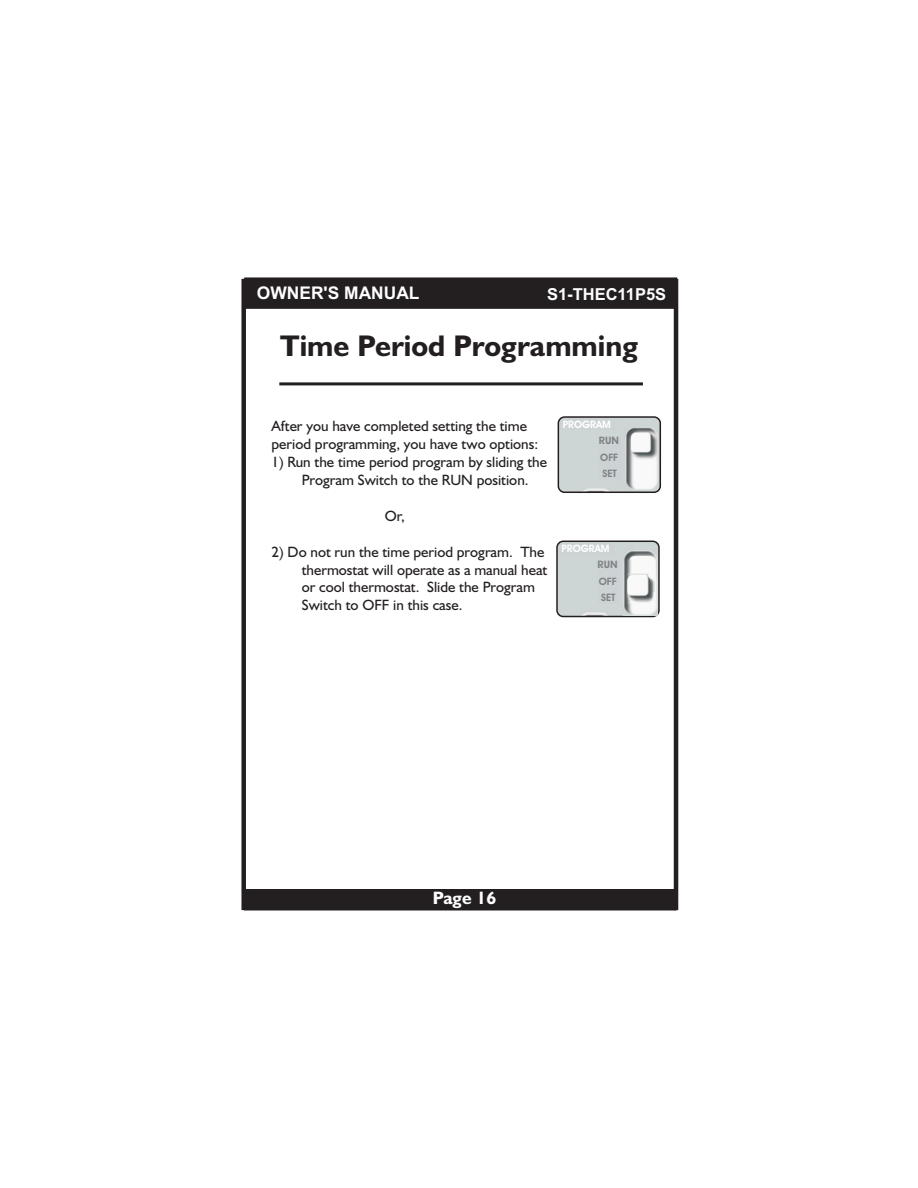
<style>
.page{position:relative;width:918px;height:1188px;background:#fff}
.page>*{position:absolute;margin:0;border:0;box-sizing:border-box;transform-origin:0 0}
.t1{font:700 30px "Humanist 521 BT";color:#231f20}
.t2{font:700 18px "Humanist 521 BT";color:#fff}
.t3{font:700 17.4px "Arial";color:#fff}
.t4{font:700 16.5px "Arial";color:#fff}
.t5{font:15px/17.9px "Humanist 521 BT";color:#231f20}
.t6{font:700 10.35px/16.4px "Avant Garde IT Cby BT";color:#808285;text-align:justify;scale:1.07 1}
.t7{font:700 10.35px "Avant Garde IT Cby BT";color:#fff}
</style>
<div class="page">
<div style="left:244px;top:278px;width:433px;height:31px;background:#231f20"></div>
<hr style="left:279px;top:382px;width:364px;height:3px;background:#231f20">
<div style="left:241px;top:279px;width:5px;height:631px;background:#231f20"></div>
<hr style="left:674px;top:279px;width:4px;height:631px;background:#231f20">
<div style="left:246px;top:889px;width:428px;height:21px;background:#231f20"></div>
<img style="left:561px;top:419px;width:97px;height:74px">
<div style="left:598px;top:437px;width:24px;height:43px;background:#cdd3d4"></div>
<div style="left:560px;top:418px;width:55px;height:12px;background:#cdd3d4"></div>
<div style="left:558px;top:416px;width:103px;height:77px;border:2px solid #231f20;border-radius:6px"></div>
<div style="left:597px;top:561px;width:24px;height:43px;background:#cdd3d4"></div>
<div style="left:559px;top:543px;width:55px;height:12px;background:#cdd3d4"></div>
<div style="left:556px;top:541px;width:104px;height:76px;border:2px solid #231f20;border-radius:6px"></div>
<img style="left:623px;top:550px;width:34px;height:66px">
<img style="left:626px;top:574px;width:28px;height:29px">
<p class="t3" style="left:257px;top:287px;width:164px">OWNER'S MANUAL</p>
<p class="t4" style="left:547px;top:288px;width:121px">S1-THEC11P5S</p>
<h1 class="t1" style="left:280px;top:334px;width:359px">Time Period Programming</h1>
<p class="t5" style="left:272px;top:419px;width:268px">After you have completed setting the time period programming, you have two options:</p>
<p class="t5" style="left:302px;top:454px;width:247px;text-indent:-30px">1) Run the time period program by sliding the<br>Program Switch to the RUN position.</p>
<p class="t5" style="left:385px;top:508px;width:21px">Or,</p>
<p class="t5" style="left:302px;top:544px;width:247px;text-indent:-30px">2) Do not run the time period program. The thermostat will operate as a manual heat or cool thermostat. Slide the Program Switch to OFF in this case.</p>
<p class="t7" style="left:563px;top:420px;width:50px">PROGRAM</p>
<p class="t6" style="left:599px;top:433px;width:20px">RUN OFF SET</p>
<p class="t7" style="left:562px;top:544px;width:50px">PROGRAM</p>
<p class="t6" style="left:598px;top:558px;width:20px">RUN OFF SET</p>
<p class="t2" style="left:433px;top:890px;width:65px">Page 16</p>
</div>
